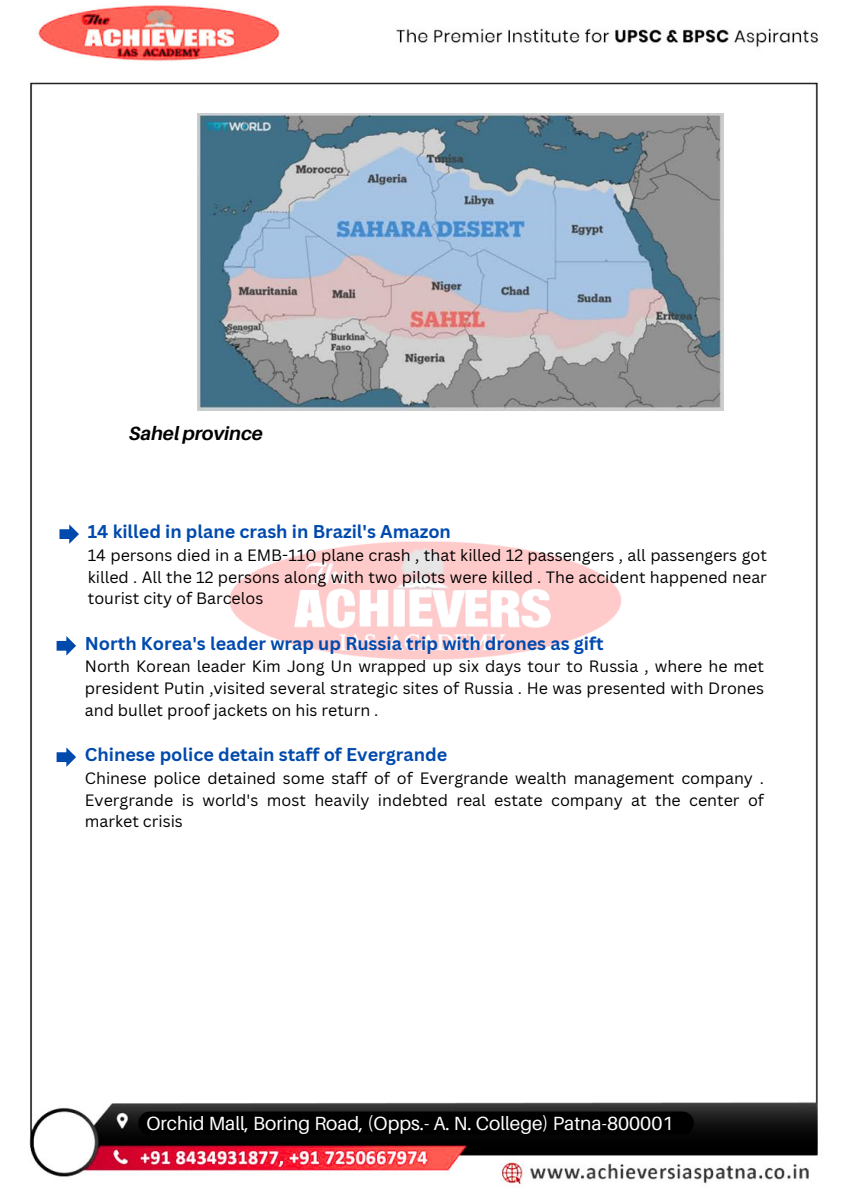
<style>
.page{position:relative;width:849px;height:1200px;background:#fff}
.page>*{position:absolute;margin:0;border:0;box-sizing:border-box;transform-origin:0 0}
.t1{font:19.1px "Aileron";color:#fff}
.t2{font:italic 700 19.1px "Aileron";color:#000}
.t3{font:700 18px "Canva Sans";color:#004aad}
.t4{font:16px/21.8px "Canva Sans";color:#000;text-align:justify}
</style>
<div class="page">
<img style="left:29px;top:5px;width:789px;height:1179px">
<img style="left:210px;top:511px;width:433px;height:184px">
<svg style="left:59px;top:524px;width:20px;height:20px"></svg>
<svg style="left:57px;top:636px;width:19px;height:20px"></svg>
<svg style="left:57px;top:747px;width:19px;height:20px"></svg>
<img style="left:197px;top:114px;width:525px;height:296px">
<div style="left:138px;top:1112px;width:555px;height:23px;background:#000;border-radius:12px"></div>
<p class="t2" style="left:129px;top:421px;width:135px">Sahel province</p>
<p class="t3" style="left:88px;top:519px;width:364px">14 killed in plane crash in Brazil's Amazon</p>
<p class="t4" style="left:88px;top:544px;width:680px">14 persons died in a EMB-110 plane crash , that killed 12 passengers , all passengers got killed . All the 12 persons along with two pilots were killed . The accident happened near tourist city of Barcelos</p>
<p class="t3" style="left:85px;top:631px;width:520px">North Korea's leader wrap up Russia trip with drones as gift</p>
<p class="t4" style="left:85px;top:655px;width:680px">North Korean leader Kim Jong Un wrapped up six days tour to Russia , where he met president Putin ,visited several strategic sites of Russia . He was presented with Drones and bullet proof jackets on his return .</p>
<p class="t3" style="left:85px;top:742px;width:364px">Chinese police detain staff of Evergrande</p>
<p class="t4" style="left:85px;top:767px;width:680px">Chinese police detained some staff of of Evergrande wealth management company .<br>Evergrande is world's most heavily indebted real estate company at the center of market crisis</p>
<p class="t1" style="left:146px;top:1111px;width:528px">Orchid Mall, Boring Road, (Opps.- A. N. College) Patna-800001</p>
</div>
